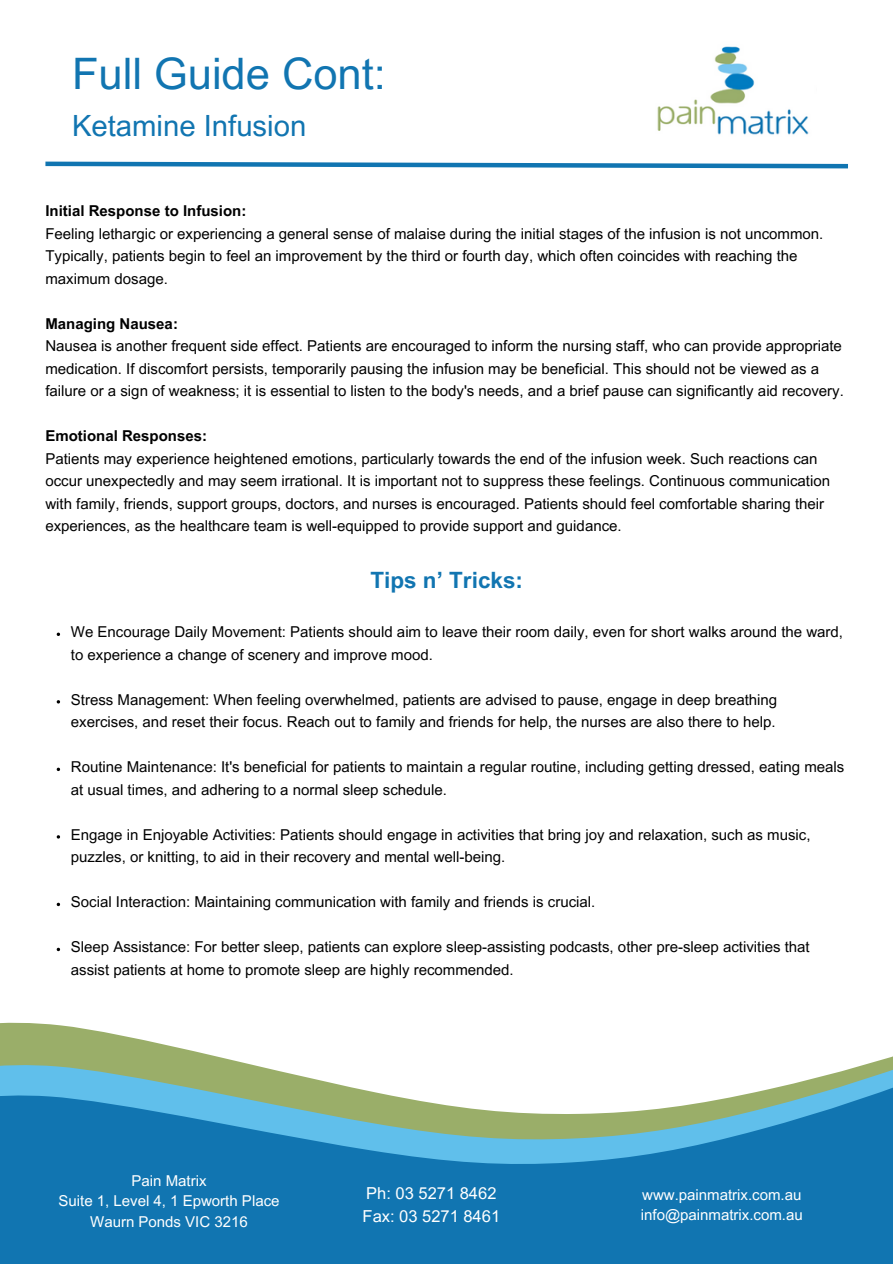
<style>
.page{position:relative;width:893px;height:1264px;background:#fff}
.page>*{position:absolute;margin:0;border:0;box-sizing:border-box;transform-origin:0 0}
.t1{font:43.35px "Arial MT Pro";color:#1175b1}
.t2{font:29.25px "Arial MT Pro";color:#1175b1}
.t3{font:700 22.5px "Arial MT Pro";color:#1175b1}
.t4{font:16.5px "Arial MT Pro";color:#fff}
.t5{font:15px/22.5px "Arial MT Pro";color:#000}
.t6{font:15px "Arial MT Pro";color:#fff}
.t7{font:700 15px "Arial MT Pro";color:#000}
</style>
<div class="page">
<svg style="left:0;top:1027px;width:170px;height:19px;fill:#9aae69"></svg>
<svg style="left:0;top:1046px;width:892px;height:217px;fill:#1175b1"></svg>
<svg style="left:57px;top:632px;width:3px;height:4px"></svg>
<svg style="left:57px;top:767px;width:3px;height:4px"></svg>
<svg style="left:45px;top:161px;width:803px;height:8px"></svg>
<img style="left:644px;top:46px;width:172px;height:116px">
<p class="t1" style="left:72px;top:58px;width:315px">Full Guide Cont:</p>
<p class="t2" style="left:72px;top:115px;width:236px">Ketamine Infusion</p>
<p class="t7" style="left:45px;top:205px;width:202px">Initial Response to Infusion:</p>
<h2 class="t5" style="left:45px;top:224px;width:779px">Feeling lethargic or experiencing a general sense of malaise during the initial stages of the infusion is not uncommon.<br>Typically, patients begin to feel an improvement by the third or fourth day, which often coincides with reaching the maximum dosage.</h2>
<p class="t7" style="left:45px;top:318px;width:134px">Managing Nausea:</p>
<p class="t5" style="left:45px;top:336px;width:799px">Nausea is another frequent side effect. Patients are encouraged to inform the nursing staff, who can provide appropriate medication. If discomfort persists, temporarily pausing the infusion may be beneficial. This should not be viewed as a failure or a sign of weakness; it is essential to listen to the body's needs, and a brief pause can significantly aid recovery.</p>
<p class="t7" style="left:45px;top:430px;width:163px">Emotional Responses:</p>
<p class="t5" style="left:45px;top:449px;width:786px">Patients may experience heightened emotions, particularly towards the end of the infusion week. Such reactions can occur unexpectedly and may seem irrational. It is important not to suppress these feelings. Continuous communication with family, friends, support groups, doctors, and nurses is encouraged. Patients should feel comfortable sharing their experiences, as the healthcare team is well-equipped to provide support and guidance.</p>
<p class="t3" style="left:370px;top:571px;width:154px">Tips n’ Tricks:</p>
<p class="t5" style="left:71px;top:622px;width:773px">We Encourage Daily Movement: Patients should aim to leave their room daily, even for short walks around the ward, to experience a change of scenery and improve mood.</p>
<p class="t5" style="left:71px;top:690px;width:707px">Stress Management: When feeling overwhelmed, patients are advised to pause, engage in deep breathing exercises, and reset their focus. Reach out to family and friends for help, the nurses are also there to help.</p>
<p class="t5" style="left:71px;top:757px;width:774px">Routine Maintenance: It's beneficial for patients to maintain a regular routine, including getting dressed, eating meals at usual times, and adhering to a normal sleep schedule.</p>
<p class="t5" style="left:71px;top:825px;width:741px">Engage in Enjoyable Activities: Patients should engage in activities that bring joy and relaxation, such as music, puzzles, or knitting, to aid in their recovery and mental well-being.</p>
<p class="t5" style="left:71px;top:892px;width:526px">Social Interaction: Maintaining communication with family and friends is crucial.</p>
<p class="t5" style="left:71px;top:937px;width:740px">Sleep Assistance: For better sleep, patients can explore sleep-assisting podcasts, other pre-sleep activities that assist patients at home to promote sleep are highly recommended.</p>
<p class="t6" style="left:131px;top:1175px;width:76px">Pain Matrix</p>
<p class="t6" style="left:58px;top:1195px;width:222px">Suite 1, Level 4, 1 Epworth Place</p>
<p class="t6" style="left:90px;top:1215px;width:159px">Waurn Ponds VIC 3216</p>
<p class="t4" style="left:366px;top:1187px;width:132px">Ph: 03 5271 8462</p>
<p class="t4" style="left:362px;top:1209px;width:139px">Fax: 03 5271 8461</p>
<p class="t6" style="left:642px;top:1188px;width:161px">www.painmatrix.com.au</p>
<p class="t6" style="left:640px;top:1208px;width:163px">info@painmatrix.com.au</p>
</div>
